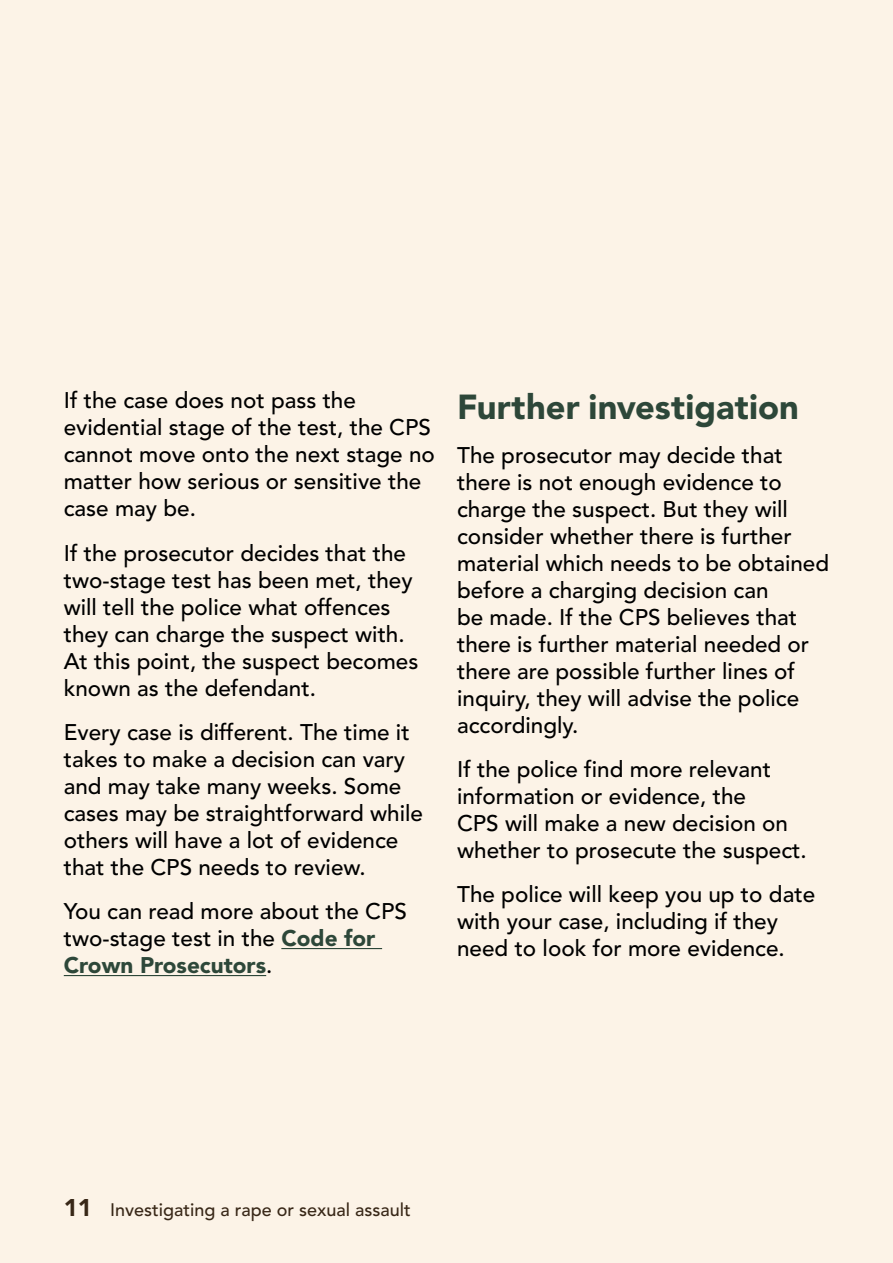
<style>
.page{position:relative;width:893px;height:1263px;background:#fcf3e7}
.page>*{position:absolute;margin:0;border:0;box-sizing:border-box;transform-origin:0 0}
.H2_heading{font:900 34.5px "Avenir";letter-spacing:.005em;color:#2d4739}
.Body_text{font:500 22.5px/27px "Avenir";color:#000}
.t1{font:500 18px "Avenir";color:#382717}
.s1{font-weight:900;color:#fcf3e7}
.s2{font-weight:900;font-size:24px}
</style>
<div class="page">
<hr style="left:281px;top:948px;width:101px;height:1px;background:#2d4739">
<hr style="left:64px;top:975px;width:202px;height:1px;background:#2d4739">
<p class="Body_text" style="left:64px;top:388px;width:373px">If the case does not pass the evidential stage of the test, the CPS cannot move onto the next stage no matter how serious or sensitive the case may be.</p>
<p class="Body_text" style="left:64px;top:540px;width:356px">If the prosecutor decides that the two-stage test has been met, they will tell the police what offences they can charge the suspect with.<br>At this point, the suspect becomes known as the defendant.</p>
<p class="Body_text" style="left:64px;top:719px;width:361px">Every case is different. The time it takes to make a decision can vary and may take many weeks. Some cases may be straightforward while others will have a lot of evidence that the CPS needs to review.</p>
<p class="Body_text" style="left:64px;top:898px;width:345px">You can read more about the CPS two-stage test in the <span class="s1">Code for<br>Crown Prosecutors</span>.</p>
<h2 class="H2_heading" style="left:457px;top:386px;width:343px">Further investigation</h2>
<p class="Body_text" style="left:457px;top:442px;width:374px">The prosecutor may decide that there is not enough evidence to charge the suspect. But they will consider whether there is further material which needs to be obtained before a charging decision can<br>be made. If the CPS believes that there is further material needed or there are possible further lines of inquiry, they will advise the police accordingly.</p>
<p class="Body_text" style="left:457px;top:756px;width:351px">If the police find more relevant information or evidence, the<br>CPS will make a new decision on whether to prosecute the suspect.</p>
<p class="Body_text" style="left:457px;top:881px;width:360px">The police will keep you up to date with your case, including if they need to look for more evidence.</p>
<p class="t1" style="left:64px;top:1199px;width:349px"><span class="s2">11</span> Investigating a rape or sexual assault</p>
</div>
